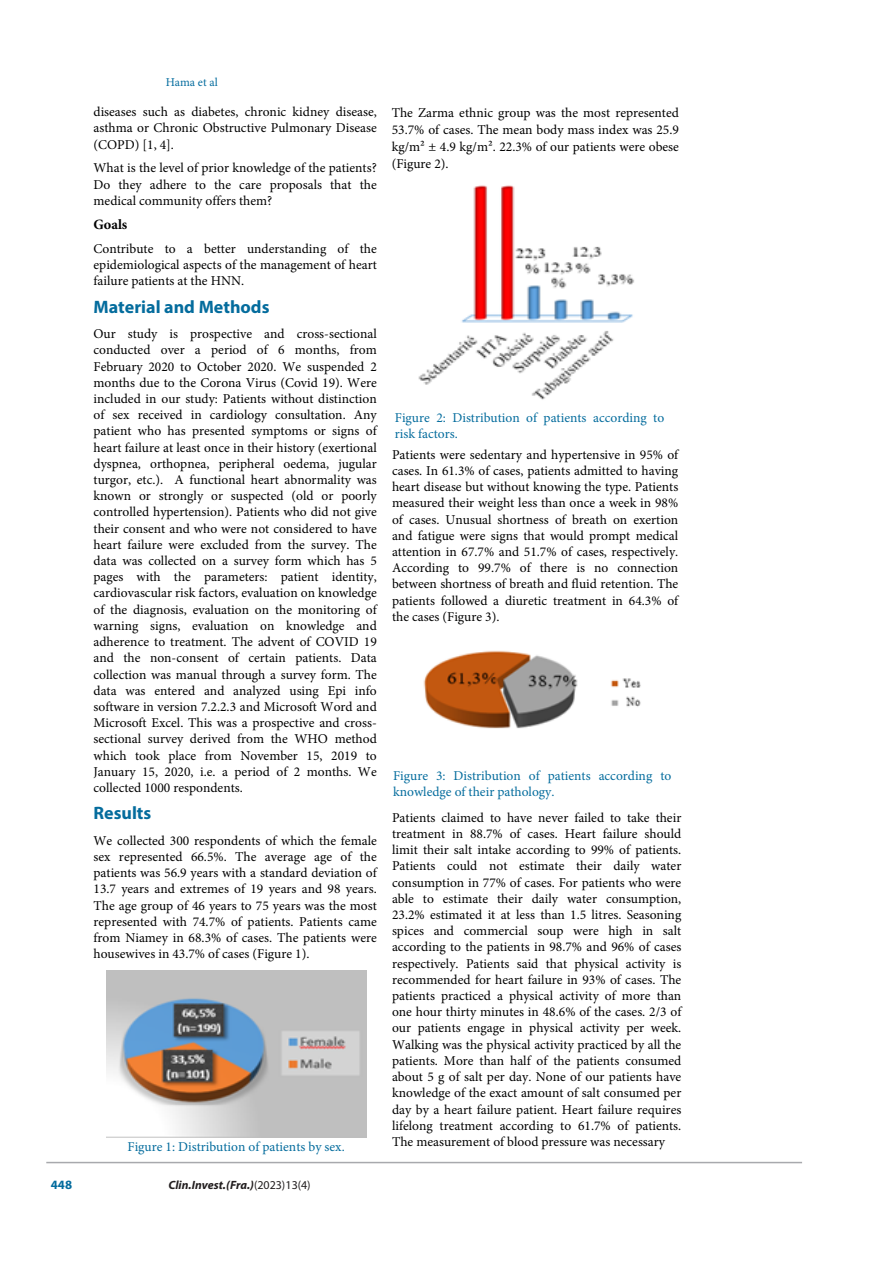
<style>
.page{position:relative;width:893px;height:1263px;background:#fff}
.page>*{position:absolute;margin:0;border:0;box-sizing:border-box;transform-origin:0 0}
.t1{font:700 18px "Myriad Pro";color:#046c9d}
.t2{font:700 14.25px "Minion Pro";color:#000}
.t3{font:13.5px/16.2px "Minion Pro";color:#000;text-align:justify}
.t4{font:13.5px/16.2px "Minion Pro";color:#046c9d}
.t5{font:700 12.75px "Myriad Pro";color:#046c9e}
.t6{font:italic 700 12px "Myriad Pro";letter-spacing:-.005em;color:#221e1f}
.t7{font:12px "Minion Pro";color:#046c9e}
.s1{font-weight:400;font-style:normal}
</style>
<div class="page">
<hr style="left:46px;top:1162px;width:756px;height:1px;background:#a8a9ad">
<img style="left:106px;top:970px;width:261px;height:167px">
<img style="left:418px;top:185px;width:216px;height:215px">
<img style="left:423px;top:650px;width:218px;height:79px">
<p class="t5" style="left:51px;top:1177px;width:23px">448</p>
<p class="t7" style="left:166px;top:75px;width:54px">Hama et al</p>
<p class="t3" style="left:94px;top:103px;width:285px">diseases such as diabetes, chronic kidney disease, asthma or Chronic Obstructive Pulmonary Disease (COPD) [1, 4].</p>
<p class="t3" style="left:94px;top:160px;width:285px">What is the level of prior knowledge of the patients?<br>Do they adhere to the care proposals that the medical community offers them?</p>
<p class="t2" style="left:94px;top:216px;width:35px">Goals</p>
<p class="t3" style="left:94px;top:240px;width:285px">Contribute to a better understanding of the epidemiological aspects of the management of heart failure patients at the HNN.</p>
<h1 class="t1" style="left:94px;top:296px;width:177px">Material and Methods</h1>
<p class="t3" style="left:94px;top:325px;width:285px">Our study is prospective and cross-sectional conducted over a period of 6 months, from February 2020 to October 2020. We suspended 2 months due to the Corona Virus (Covid 19). Were included in our study: Patients without distinction of sex received in cardiology consultation. Any patient who has presented symptoms or signs of heart failure at least once in their history (exertional dyspnea, orthopnea, peripheral oedema, jugular turgor, etc.). A functional heart abnormality was known or strongly or suspected (old or poorly controlled hypertension). Patients who did not give their consent and who were not considered to have heart failure were excluded from the survey. The data was collected on a survey form which has 5 pages with the parameters: patient identity, cardiovascular risk factors, evaluation on knowledge of the diagnosis, evaluation on the monitoring of warning signs, evaluation on knowledge and adherence to treatment. The advent of COVID 19 and the non-consent of certain patients. Data collection was manual through a survey form. The data was entered and analyzed using Epi info software in version 7.2.2.3 and Microsoft Word and Microsoft Excel. This was a prospective and cross&shy;sectional survey derived from the WHO method which took place from November 15, 2019 to January 15, 2020, i.e. a period of 2 months. We collected 1000 respondents.</p>
<h1 class="t1" style="left:94px;top:802px;width:59px">Results</h1>
<p class="t3" style="left:94px;top:832px;width:285px">We collected 300 respondents of which the female sex represented 66.5%. The average age of the patients was 56.9 years with a standard deviation of 13.7 years and extremes of 19 years and 98 years.<br>The age group of 46 years to 75 years was the most represented with 74.7% of patients. Patients came from Niamey in 68.3% of cases. The patients were housewives in 43.7% of cases (Figure 1).</p>
<p class="t4" style="left:128px;top:1138px;width:219px">Figure 1: Distribution of patients by sex.</p>
<p class="t6" style="left:169px;top:1177px;width:144px">Clin. Invest. (Fra.) <span class="s1">(2023)13(4)</span></p>
<p class="t3" style="left:392px;top:104px;width:289px;line-height:17px">The Zarma ethnic group was the most represented 53.7% of cases. The mean body mass index was 25.9 kg/m² ± 4.9 kg/m². 22.3% of our patients were obese (Figure 2).</p>
<p class="t4" style="left:395px;top:409px;width:271px">Figure 2: Distribution of patients according to risk factors.</p>
<p class="t3" style="left:392px;top:446px;width:288px">Patients were sedentary and hypertensive in 95% of cases. In 61.3% of cases, patients admitted to having heart disease but without knowing the type. Patients measured their weight less than once a week in 98% of cases. Unusual shortness of breath on exertion and fatigue were signs that would prompt medical attention in 67.7% and 51.7% of cases, respectively.<br>According to 99.7% of there is no connection between shortness of breath and fluid retention. The patients followed a diuretic treatment in 64.3% of the cases (Figure 3).</p>
<p class="t4" style="left:393px;top:767px;width:280px">Figure 3: Distribution of patients according to knowledge of their pathology.</p>
<p class="t3" style="left:392px;top:809px;width:291px">Patients claimed to have never failed to take their treatment in 88.7% of cases. Heart failure should limit their salt intake according to 99% of patients.<br>Patients could not estimate their daily water consumption in 77% of cases. For patients who were able to estimate their daily water consumption, 23.2% estimated it at less than 1.5 litres. Seasoning spices and commercial soup were high in salt according to the patients in 98.7% and 96% of cases respectively. Patients said that physical activity is recommended for heart failure in 93% of cases. The patients practiced a physical activity of more than one hour thirty minutes in 48.6% of the cases. 2/3 of our patients engage in physical activity per week.<br>Walking was the physical activity practiced by all the patients. More than half of the patients consumed about 5 g of salt per day. None of our patients have knowledge of the exact amount of salt consumed per day by a heart failure patient. Heart failure requires lifelong treatment according to 61.7% of patients.<br>The measurement of blood pressure was necessary</p>
</div>
